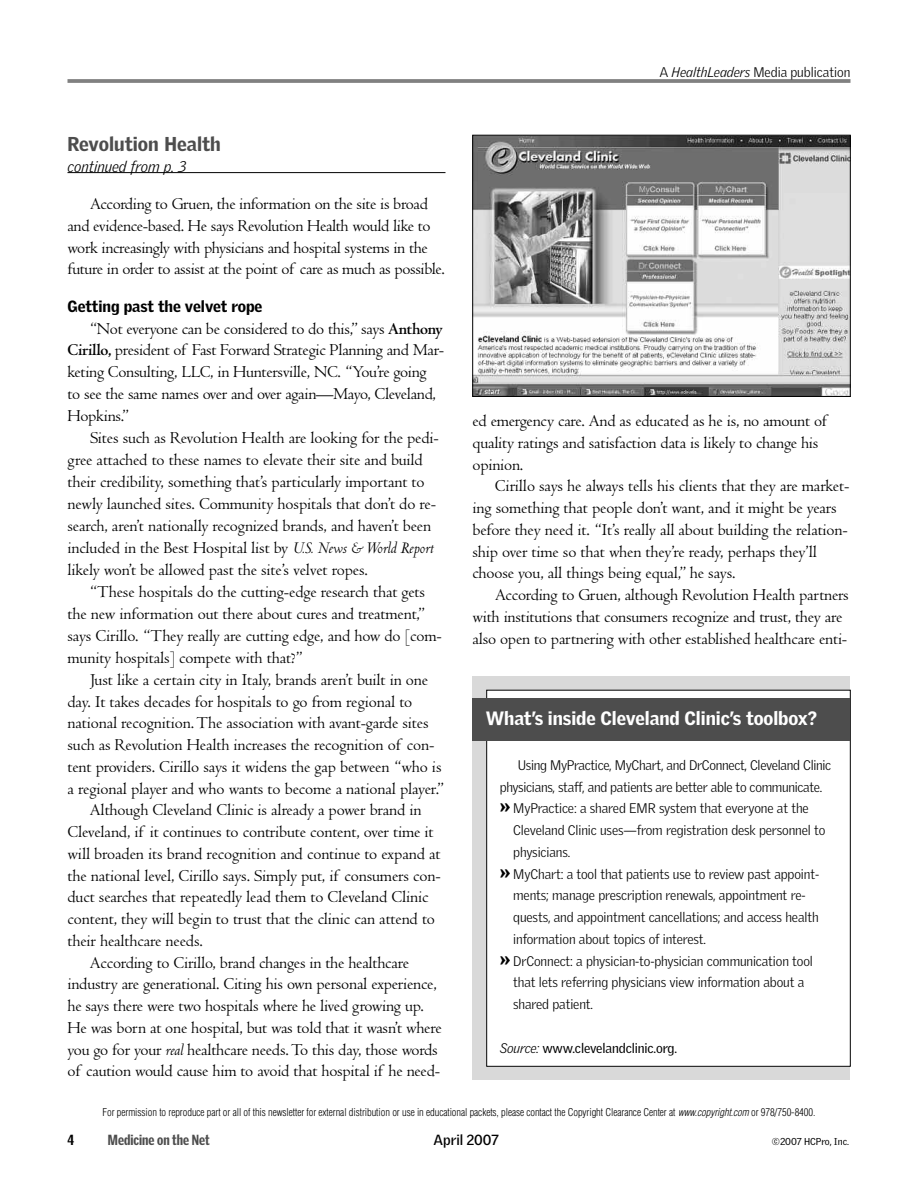
<style>
.page{position:relative;width:918px;height:1188px;background:#fff}
.page>*{position:absolute;margin:0;border:0;box-sizing:border-box;transform-origin:0 0}
.t1{font:900 19.5px "Griffith Gothic";color:#4d4d4d}
.t2{font:900 18.75px "Griffith Gothic";letter-spacing:-.005em;color:#fff}
.t3{font:17.25px/21.8px "Centaur";letter-spacing:-.005em;color:#000}
.t4{font:900 15.75px "Griffith Gothic";letter-spacing:-.005em;color:#000}
.t5{font:italic 300 15px "Griffith Gothic";color:#000}
.t6{font:900 14.25px "Griffith Gothic Cond";color:#4d4d4d}
.t7{font:700 14.25px "Griffith Gothic";color:#000}
.t8{font:900 14.25px "Griffith Gothic Cond";color:#000}
.t9{font:300 13.5px/21.8px "Griffith Gothic";letter-spacing:-.01em;color:#000}
.t10{font:13.5px "Griffith Gothic";letter-spacing:-.01em;color:#000}
.t11{font:300 condensed 10.5px "Helvetica";letter-spacing:-.005em;color:#000}
.t12{font:9.75px "Griffith Gothic";color:#000}
.s1{font-weight:700}
.s2{font-style:italic}
.s3{font-weight:900;font-size:21px}
.s4{font-weight:300;font-style:italic}
</style>
<div class="page">
<hr style="left:68px;top:79px;width:782px;height:4px;background:#878787">
<div style="left:472px;top:677px;width:378px;height:403px;background:#d9d9d9"></div>
<div style="left:487px;top:690px;width:363px;height:376px;background:#fff"></div>
<div style="left:472px;top:698px;width:378px;height:43px;background:#4d4d4d"></div>
<hr style="left:68px;top:172px;width:378px;height:1px;background:#000">
<img style="left:474px;top:137px;width:374px;height:258px">
<div style="left:472px;top:135px;width:378px;height:262px;border:1px solid #000"></div>
<p class="t1" style="left:68px;top:132px;width:155px">Revolution Health</p>
<p class="t5" style="left:68px;top:158px;width:120px">continued from p. 3</p>
<p class="t3" style="left:67px;top:195px;width:379px;text-indent:23px">According to Gruen, the information on the site is broad and evidence-based. He says Revolution Health would like to work increasingly with physicians and hospital systems in the future in order to assist at the point of care as much as possible.</p>
<p class="t4" style="left:68px;top:297px;width:197px">Getting past the velvet rope</p>
<p class="t3" style="left:68px;top:319px;width:378px;text-indent:22px">“Not everyone can be considered to do this,” says <span class="s1">Anthony Cirillo,</span> president of Fast Forward Strategic Planning and Mar&shy;keting Consulting, LLC, in Huntersville, NC. “You’re going<br>to see the same names over and over again—Mayo, Cleveland, Hopkins.”</p>
<p class="t3" style="left:67px;top:428px;width:373px;text-indent:23px">Sites such as Revolution Health are looking for the pedi&shy;gree attached to these names to elevate their site and build their credibility, something that’s particularly important to newly launched sites. Community hospitals that don’t do re&shy;search, aren’t nationally recognized brands, and haven’t been included in the Best Hospital list by <span class="s2">U.S. News &amp; World Report </span>likely won’t be allowed past the site’s velvet ropes.</p>
<p class="t3" style="left:68px;top:583px;width:376px;text-indent:23px">“These hospitals do the cutting-edge research that gets the new information out there about cures and treatment,” says Cirillo. “They really are cutting edge, and how do [com&shy;munity hospitals] compete with that?”</p>
<p class="t3" style="left:90px;top:671px;width:340px">Just like a certain city in Italy, brands aren’t built in one</p>
<p class="t3" style="left:68px;top:692px;width:346px">day. It takes decades for hospitals to go from regional to</p>
<p class="t3" style="left:68px;top:714px;width:363px">national recognition. The association with avant-garde sites</p>
<p class="t3" style="left:68px;top:736px;width:368px">such as Revolution Health increases the recognition of con-</p>
<p class="t3" style="left:68px;top:758px;width:376px">tent providers. Cirillo says it widens the gap between “who is</p>
<p class="t3" style="left:68px;top:779px;width:379px">a regional player and who wants to become a national player.”</p>
<p class="t3" style="left:90px;top:801px;width:333px">Although Cleveland Clinic is already a power brand in</p>
<p class="t3" style="left:67px;top:823px;width:368px">Cleveland, if it continues to contribute content, over time it</p>
<p class="t3" style="left:67px;top:845px;width:374px">will broaden its brand recognition and continue to expand at</p>
<p class="t3" style="left:67px;top:866px;width:375px">the national level, Cirillo says. Simply put, if consumers con-</p>
<p class="t3" style="left:67px;top:888px;width:363px">duct searches that repeatedly lead them to Cleveland Clinic</p>
<p class="t3" style="left:67px;top:910px;width:369px">content, they will begin to trust that the clinic can attend to</p>
<p class="t3" style="left:67px;top:932px;width:137px">their healthcare needs.</p>
<p class="t3" style="left:90px;top:953px;width:321px">According to Cirillo, brand changes in the healthcare</p>
<p class="t3" style="left:67px;top:975px;width:371px">industry are generational. Citing his own personal experience,</p>
<p class="t3" style="left:67px;top:997px;width:358px">he says there were two hospitals where he lived growing up.</p>
<p class="t3" style="left:68px;top:1019px;width:376px">He was born at one hospital, but was told that it wasn’t where</p>
<p class="t3" style="left:68px;top:1040px;width:372px">you go for your <span class="s2">real</span> healthcare needs. To this day, those words</p>
<p class="t3" style="left:67px;top:1062px;width:374px">of caution would cause him to avoid that hospital if he need-</p>
<p class="t9" style="left:660px;top:61px;width:192px">A <span class="s2">HealthLeaders</span> Media publication</p>
<p class="t3" style="left:472px;top:412px;width:356px">ed emergency care. And as educated as he is, no amount of quality ratings and satisfaction data is likely to change his opinion.</p>
<p class="t3" style="left:472px;top:477px;width:378px;text-indent:22px">Cirillo says he always tells his clients that they are market&shy;ing something that people don’t want, and it might be years before they need it. “It’s really all about building the relation&shy;ship over time so that when they’re ready, perhaps they’ll choose you, all things being equal,” he says.</p>
<p class="t3" style="left:472px;top:586px;width:378px;text-indent:23px">According to Gruen, although Revolution Health partners with institutions that consumers recognize and trust, they are also open to partnering with other established healthcare enti-</p>
<p class="t2" style="left:486px;top:707px;width:333px">What’s inside Cleveland Clinic’s toolbox?</p>
<p class="t9" style="left:500px;top:754px;width:333px;text-indent:18px">Using MyPractice, MyChart, and DrConnect, Cleveland Clinic physicians, staff, and patients are better able to communicate. <span class="s3">»</span> MyPractice: a shared EMR system that everyone at the</p>
<p class="t9" style="left:513px;top:820px;width:314px">Cleveland Clinic uses—from registration desk personnel to</p>
<p class="t9" style="left:513px;top:841px;width:58px">physicians.</p>
<p class="t9" style="left:500px;top:863px;width:321px"><span class="s3">»</span> MyChart: a tool that patients use to review past appoint-</p>
<p class="t9" style="left:513px;top:885px;width:294px">ments; manage prescription renewals, appointment re-</p>
<p class="t9" style="left:513px;top:907px;width:307px">quests, and appointment cancellations; and access health</p>
<p class="t9" style="left:513px;top:928px;width:194px">information about topics of interest.</p>
<p class="t9" style="left:500px;top:950px;width:315px"><span class="s3">»</span> DrConnect: a physician-to-physician communication tool</p>
<p class="t9" style="left:513px;top:972px;width:293px">that lets referring physicians view information about a</p>
<p class="t9" style="left:513px;top:994px;width:81px">shared patient.</p>
<p class="t10" style="left:500px;top:1040px;width:179px"><span class="s4">Source:</span> www.clevelandclinic.org.</p>
<p class="t11" style="left:103px;top:1107px;width:714px">For permission to reproduce part or all of this newsletter for external distribution or use in educational packets, please contact the Copyright Clearance Center at <span class="s2">www.copyright.com</span> or 978/750-8400.</p>
<p class="t8" style="left:68px;top:1132px;width:8px">4</p>
<p class="t6" style="left:108px;top:1132px;width:103px">Medicine on the Net</p>
<p class="t7" style="left:434px;top:1132px;width:67px">April 2007</p>
<p class="t12" style="left:772px;top:1136px;width:79px">©2007 HCPro, Inc.</p>
</div>
